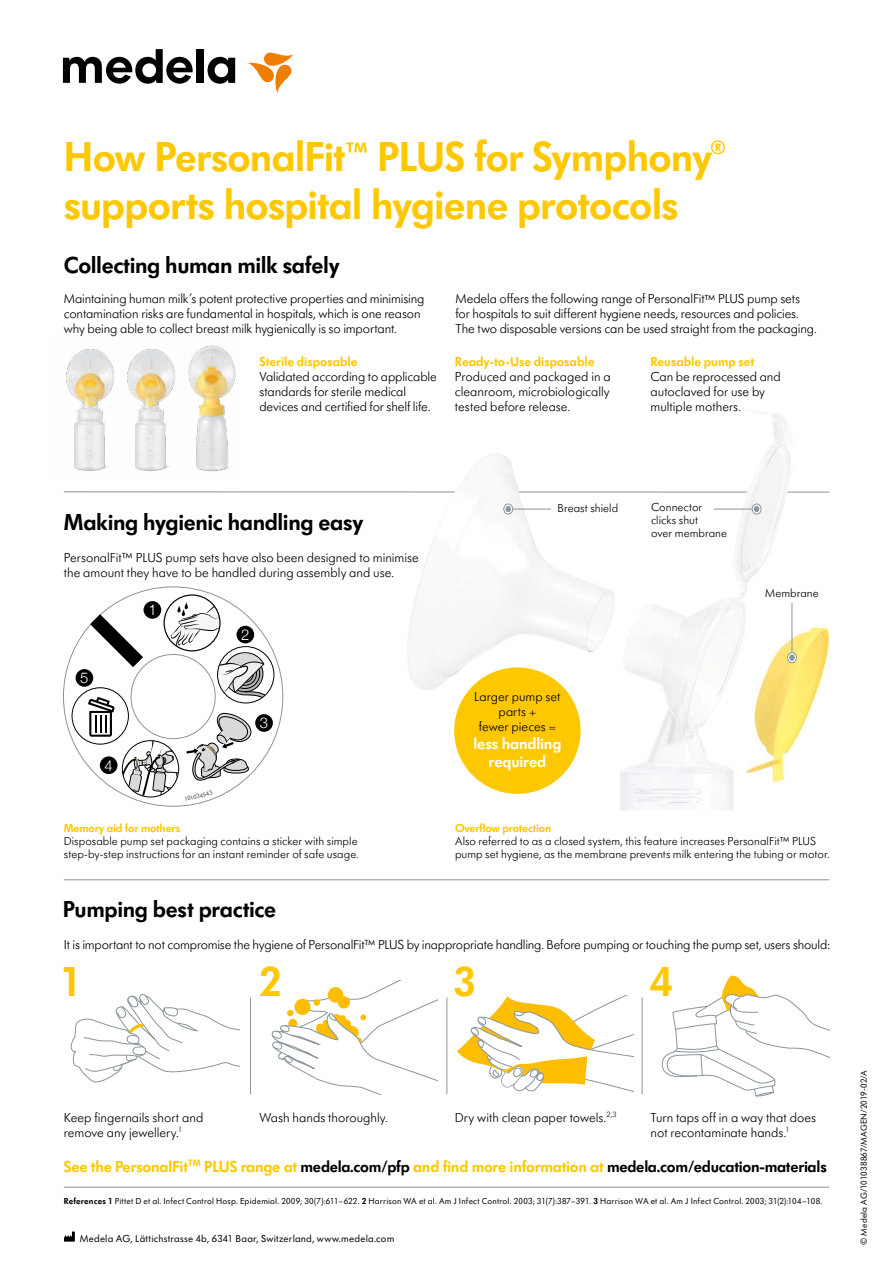
<style>
.page{position:relative;width:893px;height:1263px;background:#fff}
.page>*{position:absolute;margin:0;border:0;box-sizing:border-box;transform-origin:0 0}
.t1{font:600 43.5px/47.8px "Futura SB Medela";letter-spacing:-.02em;color:#fec800}
.t2{font:600 24px "Futura SB Medela";letter-spacing:-.015em;color:#000}
.t3{font:600 16.5px "Futura SB Medela";letter-spacing:-.01em;color:#fec800}
.t4{font:600 16.5px/18.1px "Futura SB Medela";letter-spacing:-.01em;color:#fff;text-align:center}
.t5{font:300 14.85px "Helvetica Neue";color:#fff}
.t6{font:300 14.85px "Helvetica";color:#fff}
.t7{font:300 13.5px/14.9px "Futura SB Medela";letter-spacing:-.01em;color:#000}
.t8{font:600 13.5px "Futura SB Medela";letter-spacing:-.005em;color:#fec800}
.t9{font:300 12px/13.2px "Futura SB Medela";letter-spacing:.005em;color:#000}
.t10{font:600 12px "Futura SB Medela";letter-spacing:-.01em;color:#fec800}
.t11{font:10.5px "Futura SB Medela";letter-spacing:.02em;color:#000}
.t12{font:9px "Futura SB Medela";letter-spacing:.02em;color:#000}
.s1{color:#000}
.s2{font-weight:600}
</style>
<div class="page">
<hr style="left:64px;top:491px;width:765px;height:1px;background:#8a959c">
<img style="left:402px;top:453px;width:223px;height:358px">
<img style="left:546px;top:414px;width:284px;height:396px">
<img style="left:739px;top:623px;width:91px;height:162px">
<img style="left:66px;top:349px;width:46px;height:122px">
<img style="left:112px;top:349px;width:64px;height:122px">
<img style="left:188px;top:345px;width:48px;height:127px">
<div style="left:196px;top:49px;width:7px;height:34px;background:#000"></div>
<svg style="left:208px;top:57px;width:27px;height:27px"></svg>
<svg style="left:63px;top:49px;width:130px;height:35px"></svg>
<svg style="left:248px;top:52px;width:45px;height:41px"></svg>
<svg style="left:70px;top:994px;width:170px;height:89px"></svg>
<svg style="left:271px;top:980px;width:167px;height:114px"></svg>
<svg style="left:457px;top:995px;width:176px;height:97px"></svg>
<svg style="left:662px;top:975px;width:167px;height:122px"></svg>
<div style="left:144px;top:601px;width:17px;height:18px;background:#000;border-radius:50%"></div>
<div style="left:76px;top:669px;width:17px;height:18px;background:#000;border-radius:50%"></div>
<div style="left:100px;top:756px;width:18px;height:18px;background:#000;border-radius:50%"></div>
<div style="left:255px;top:714px;width:18px;height:18px;background:#000;border-radius:50%"></div>
<div style="left:72px;top:687px;width:57px;height:57px;border:1px solid #000;border-radius:50%"></div>
<svg style="left:88px;top:697px;width:27px;height:40px"></svg>
<svg style="left:171px;top:599px;width:97px;height:104px"></svg>
<div style="left:164px;top:594px;width:57px;height:57px;border:1px solid #000;border-radius:50%"></div>
<svg style="left:90px;top:614px;width:53px;height:53px"></svg>
<svg style="left:185px;top:711px;width:71px;height:71px"></svg>
<svg style="left:122px;top:741px;width:57px;height:55px"></svg>
<div style="left:122px;top:740px;width:57px;height:57px;border:1px solid #000;border-radius:50%"></div>
<div style="left:454px;top:667px;width:127px;height:127px;background:#fec800;border-radius:50%"></div>
<svg style="left:64px;top:1231px;width:11px;height:10px"></svg>
<hr style="left:64px;top:1187px;width:765px;height:1px;background:#8a959c">
<hr style="left:250px;top:998px;width:1px;height:96px;background:#8a959c">
<hr style="left:446px;top:998px;width:1px;height:96px;background:#8a959c">
<hr style="left:642px;top:998px;width:1px;height:96px;background:#8a959c">
<hr style="left:64px;top:879px;width:765px;height:1px;background:#8a959c">
<hr style="left:714px;top:509px;width:38px;height:1px;background:#8a959c">
<div style="left:752px;top:504px;width:9px;height:10px;border:1px solid #8a959c;border-radius:50%"></div>
<svg style="left:754px;top:506px;width:5px;height:6px"></svg>
<hr style="left:792px;top:603px;width:1px;height:49px;background:#8a959c">
<div style="left:787px;top:652px;width:10px;height:11px;border:1px solid #8a959c;border-radius:50%"></div>
<div style="left:789px;top:654px;width:6px;height:7px;background:#8a959c;border-radius:50%"></div>
<hr style="left:513px;top:509px;width:38px;height:1px;background:#8a959c">
<div style="left:504px;top:504px;width:9px;height:10px;border:1px solid #8a959c;border-radius:50%"></div>
<svg style="left:505px;top:506px;width:6px;height:6px"></svg>
<h1 class="t1" style="left:64px;top:133px;width:664px">How PersonalFit<sup>™</sup> PLUS for Symphony<sup>® </sup>supports hospital hygiene protocols</h1>
<h2 class="t2" style="left:64px;top:251px;width:277px">Collecting human milk safely</h2>
<p class="t7" style="left:64px;top:291px;width:362px">Maintaining human milk’s potent protective properties and minimising contamination risks are fundamental in hospitals, which is one reason why being able to collect breast milk hygienically is so important.</p>
<p class="t7" style="left:455px;top:291px;width:363px">Medela offers the following range of PersonalFit™ PLUS pump sets for hospitals to suit different hygiene needs, resources and policies.<br>The two disposable versions can be used straight from the packaging.</p>
<p class="t8" style="left:259px;top:354px;width:100px">Sterile disposable</p>
<p class="t7" style="left:259px;top:369px;width:179px">Validated according to applicable standards for sterile medical devices and certified for shelf life.</p>
<p class="t8" style="left:455px;top:354px;width:141px">Ready-to-Use disposable</p>
<p class="t7" style="left:455px;top:369px;width:157px;text-align:justify">Produced and packaged in a cleanroom, microbiologically tested before release.</p>
<p class="t8" style="left:650px;top:354px;width:105px">Reusable pump set</p>
<p class="t7" style="left:650px;top:369px;width:132px">Can be reprocessed and autoclaved for use by multiple mothers.</p>
<h2 class="t2" style="left:64px;top:507px;width:301px">Making hygienic handling easy</h2>
<p class="t7" style="left:64px;top:550px;width:356px">PersonalFit™ PLUS pump sets have also been designed to minimise the amount they have to be handled during assembly and use.</p>
<p class="t5" style="left:80px;top:666px;width:10px">5</p>
<p class="t5" style="left:105px;top:753px;width:10px">4</p>
<p class="t6" style="left:148px;top:597px;width:10px">1</p>
<p class="t5" style="left:241px;top:623px;width:10px">2</p>
<p class="t5" style="left:260px;top:711px;width:10px">3</p>
<p class="t10" style="left:64px;top:821px;width:118px">Memory aid for mothers</p>
<p class="t9" style="left:64px;top:834px;width:296px">Disposable pump set packaging contains a sticker with simple step-by-step instructions for an instant reminder of safe usage.</p>
<h2 class="t2" style="left:63px;top:894px;width:215px">Pumping best practice</h2>
<p class="t9" style="left:557px;top:502px;width:62px">Breast shield</p>
<p class="t9" style="left:651px;top:500px;width:78px">Connector clicks shut<br>over membrane</p>
<p class="t7" style="left:474px;top:689px;width:88px;text-align:center">Larger pump set parts +<br>fewer pieces =</p>
<p class="t4" style="left:473px;top:734px;width:90px">less handling required</p>
<p class="t9" style="left:765px;top:586px;width:55px">Membrane</p>
<p class="t10" style="left:455px;top:821px;width:98px">Overflow protection</p>
<p class="t9" style="left:455px;top:834px;width:376px">Also referred to as a closed system, this feature increases PersonalFit™ PLUS pump set hygiene, as the membrane prevents milk entering the tubing or motor.</p>
<p class="t7" style="left:64px;top:937px;width:767px">It is important to not compromise the hygiene of PersonalFit™ PLUS by inappropriate handling. Before pumping or touching the pump set, users should:</p>
<h1 class="t1" style="left:60px;top:958px;width:24px">1</h1>
<h1 class="t1" style="left:259px;top:958px;width:24px">2</h1>
<h1 class="t1" style="left:453px;top:958px;width:24px">3</h1>
<h1 class="t1" style="left:650px;top:958px;width:24px">4</h1>
<p class="t7" style="left:64px;top:1110px;width:141px">Keep fingernails short and remove any jewellery.<sup>1</sup></p>
<p class="t7" style="left:259px;top:1110px;width:130px">Wash hands thoroughly.</p>
<p class="t7" style="left:455px;top:1110px;width:163px">Dry with clean paper towels.<sup>2,3</sup></p>
<p class="t7" style="left:650px;top:1110px;width:167px">Turn taps off in a way that does not recontaminate hands.<sup>1</sup></p>
<p class="t3" style="left:64px;top:1156px;width:764px">See the PersonalFit<sup>TM</sup> PLUS range at <span class="s1">medela.com/pfp</span> and find more information at <span class="s1">medela.com/education-materials</span></p>
<p class="t12" style="left:64px;top:1195px;width:760px"><span class="s2">References 1</span> Pittet D et al. Infect Control Hosp. Epidemiol. 2009; 30(7):611–622. <span class="s2">2</span> Harrison WA et al. Am J Infect Control. 2003; 31(7):387–391. <span class="s2">3</span> Harrison WA et al. Am J Infect Control. 2003; 31(2):104–108.</p>
<p class="t11" style="left:80px;top:1232px;width:316px">Medela AG, Lättichstrasse 4b, 6341 Baar, Switzerland, www.medela.com</p>
<p class="t12" style="left:858px;top:1245px;width:177px;rotate:-90deg">© Medela AG/101038867/MAGEN/2019-02/A</p>
</div>
